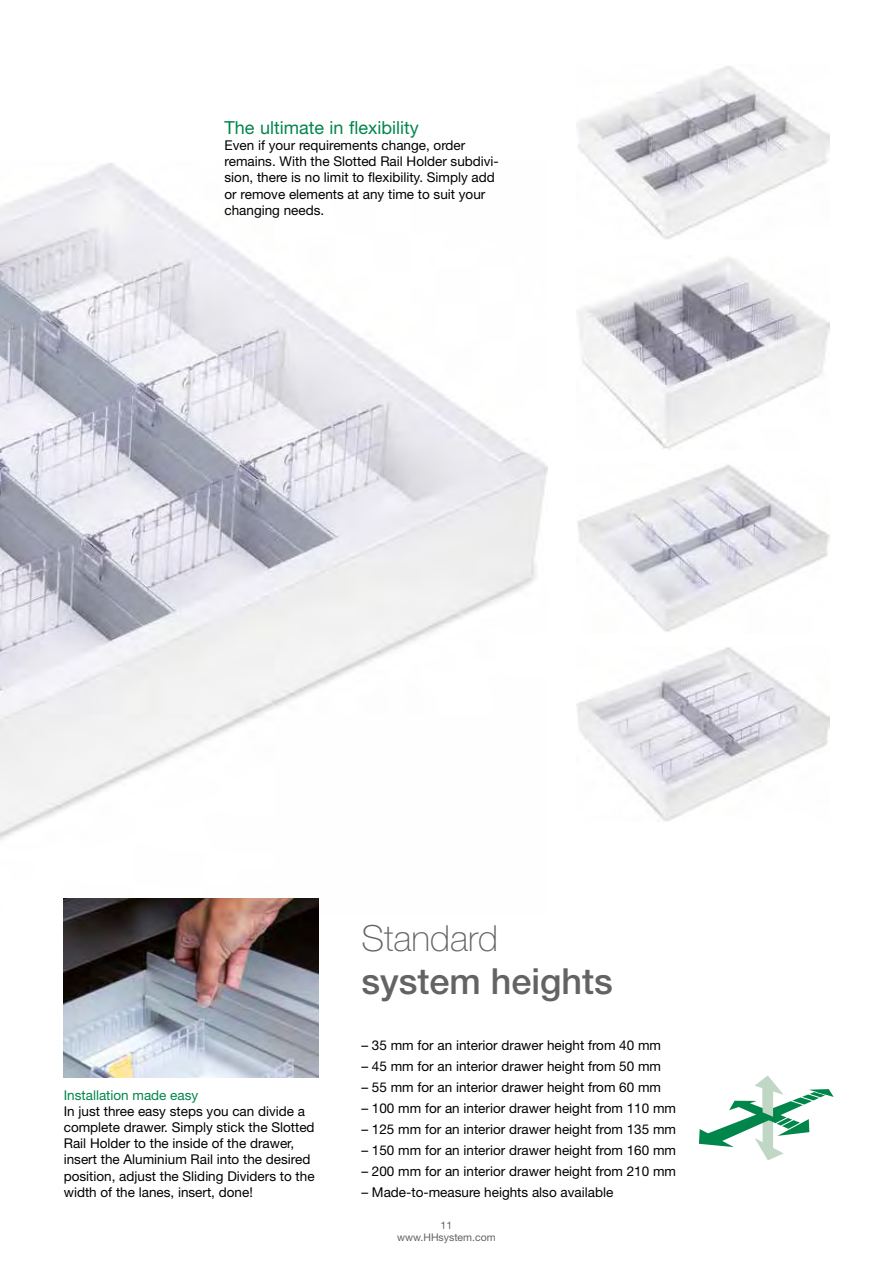
<style>
.page{position:relative;width:893px;height:1263px;background:#fff}
.page>*{position:absolute;margin:0;border:0;box-sizing:border-box;transform-origin:0 0}
.t1{font:500 36px "Helvetica Neue";color:#646363}
.t2{font:100 36px "Helvetica Neue";color:#646363}
.t3{font:18px "Helvetica Neue";color:#00854b}
.t4{font:13.5px/16.2px "Helvetica Neue";color:#000}
.t5{font:13.5px "Helvetica Neue";color:#00854b}
.t6{font:10.5px/12px "Helvetica Neue";color:#646363;text-align:center}
</style>
<div class="page">
<img style="left:0;top:163px;width:547px;height:752px">
<img style="left:64px;top:899px;width:255px;height:178px">
<svg style="left:699px;top:1075px;width:135px;height:85px"></svg>
<img style="left:577px;top:257px;width:252px;height:192px">
<img style="left:577px;top:464px;width:252px;height:168px">
<img style="left:577px;top:66px;width:252px;height:173px">
<img style="left:577px;top:647px;width:252px;height:174px">
<h2 class="t3" style="left:225px;top:117px;width:196px">The ultimate in flexibility</h2>
<p class="t4" style="left:225px;top:137px;width:276px">Even if your requirements change, order remains. With the Slotted Rail Holder subdivi&shy;sion, there is no limit to flexibility. Simply add or remove elements at any time to suit your changing needs.</p>
<p class="t5" style="left:64px;top:1087px;width:136px">Installation made easy</p>
<p class="t4" style="left:64px;top:1102px;width:252px">In just three easy steps you can divide a complete drawer. Simply stick the Slotted Rail Holder to the inside of the drawer, insert the Aluminium Rail into the desired position, adjust the Sliding Dividers to the width of the lanes, insert, done!</p>
<h1 class="t2" style="left:361px;top:918px;width:138px">Standard</h1>
<h1 class="t1" style="left:361px;top:960px;width:253px">system heights</h1>
<p class="t4" style="left:361px;top:1036px;width:301px">– 35 mm for an interior drawer height from 40 mm</p>
<p class="t4" style="left:361px;top:1057px;width:301px">– 45 mm for an interior drawer height from 50 mm</p>
<p class="t4" style="left:361px;top:1078px;width:301px">– 55 mm for an interior drawer height from 60 mm</p>
<p class="t4" style="left:361px;top:1100px;width:316px">– 100 mm for an interior drawer height from 110 mm</p>
<p class="t4" style="left:361px;top:1121px;width:316px">– 125 mm for an interior drawer height from 135 mm</p>
<p class="t4" style="left:361px;top:1142px;width:316px">– 150 mm for an interior drawer height from 160 mm</p>
<p class="t4" style="left:361px;top:1163px;width:316px">– 200 mm for an interior drawer height from 210 mm</p>
<p class="t4" style="left:361px;top:1184px;width:253px">– Made-to-measure heights also available</p>
<p class="t6" style="left:397px;top:1219px;width:100px">11 www.HHsystem.com</p>
</div>
